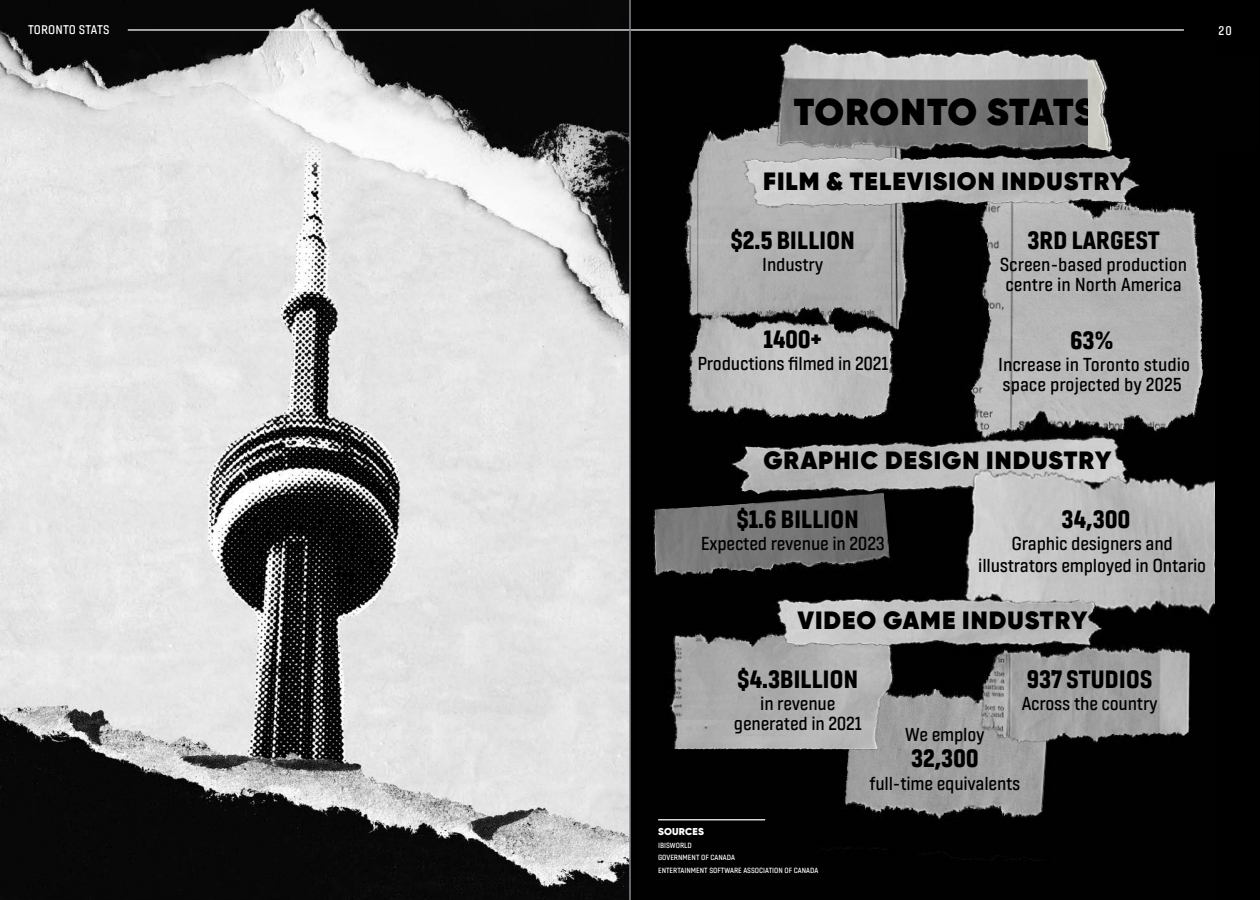
<style>
.page{position:relative;width:1260px;height:900px;background:#fff}
.page>*{position:absolute;margin:0;border:0;box-sizing:border-box;transform-origin:0 0}
.t1{font:800 37.5px "Gilroy";letter-spacing:.01em;color:#000}
.t2{font:25px "Fester Variable";letter-spacing:-.01em;color:#000}
.t3{font:800 25px "Gilroy";letter-spacing:.04em;color:#000}
.t4{font:18.75px/20px "Fester Variable";letter-spacing:-.01em;color:#000;text-align:center}
.t5{font:12.5px "Fester Variable";letter-spacing:.01em;color:#fff}
.t6{font:900 10px "Gilroy";letter-spacing:.015em;color:#fff}
.t7{font:7.5px/12.5px "Fester Variable";color:#fff}
</style>
<div class="page">
<img style="left:0;top:0;width:630px;height:900px">
<div style="left:630px;top:0;width:630px;height:900px;background:#000"></div>
<img style="left:653px;top:43px;width:562px;height:818px">
<hr style="left:658px;top:819px;width:107px;height:1px;background:#fff">
<img style="left:1089px;top:56px;width:126px;height:93px">
<hr style="left:128px;top:29px;width:1056px;height:2px;background:#fff">
<hr style="left:630px;top:0;width:1px;height:900px;background:#86888b">
<p class="t5" style="left:28px;top:22px;width:83px">TORONTO STATS</p>
<p class="t5" style="left:1218px;top:23px;width:15px">20</p>
<h1 class="t1" style="left:794px;top:88px;width:304px">TORONTO STATS</h1>
<h2 class="t3" style="left:763px;top:165px;width:365px">FILM &amp; TELEVISION INDUSTRY</h2>
<h2 class="t2" style="left:731px;top:224px;width:126px">$2.5 BILLION</h2>
<h2 class="t2" style="left:1027px;top:224px;width:134px">3RD LARGEST</h2>
<p class="t4" style="left:762px;top:254px;width:63px">Industry</p>
<p class="t4" style="left:1000px;top:254px;width:189px">Screen-based production centre in North America</p>
<h2 class="t2" style="left:764px;top:323px;width:60px">1400+</h2>
<h2 class="t2" style="left:1070px;top:324px;width:46px">63%</h2>
<p class="t4" style="left:697px;top:353px;width:192px">Productions filmed in 2021</p>
<p class="t4" style="left:998px;top:354px;width:193px;text-align:left">Increase in Toronto studio space projected by 2025</p>
<h2 class="t3" style="left:763px;top:444px;width:350px">GRAPHIC DESIGN INDUSTRY</h2>
<h2 class="t2" style="left:737px;top:503px;width:124px">$1.6 BILLION</h2>
<h2 class="t2" style="left:1062px;top:503px;width:70px">34,300</h2>
<p class="t4" style="left:701px;top:533px;width:186px">Expected revenue in 2023</p>
<p class="t4" style="left:978px;top:532px;width:230px;line-height:22.5px">Graphic designers and illustrators employed in Ontario</p>
<h2 class="t3" style="left:797px;top:604px;width:292px">VIDEO GAME INDUSTRY</h2>
<h2 class="t2" style="left:737px;top:663px;width:123px">$4.3BILLION</h2>
<h2 class="t2" style="left:1027px;top:663px;width:127px">937 STUDIOS</h2>
<p class="t4" style="left:734px;top:693px;width:129px">in revenue generated in 2021</p>
<p class="t4" style="left:1022px;top:693px;width:138px">Across the country</p>
<p class="t4" style="left:905px;top:724px;width:81px">We employ</p>
<h2 class="t2" style="left:911px;top:743px;width:69px">32,300</h2>
<p class="t6" style="left:658px;top:825px;width:47px">SOURCES</p>
<p class="t7" style="left:658px;top:839px;width:162px">IBISWORLD<br>GOVERNMENT OF CANADA<br>ENTERTAINMENT SOFTWARE ASSOCIATION OF CANADA</p>
<p class="t4" style="left:870px;top:772px;width:152px">full-time equivalents</p>
</div>
